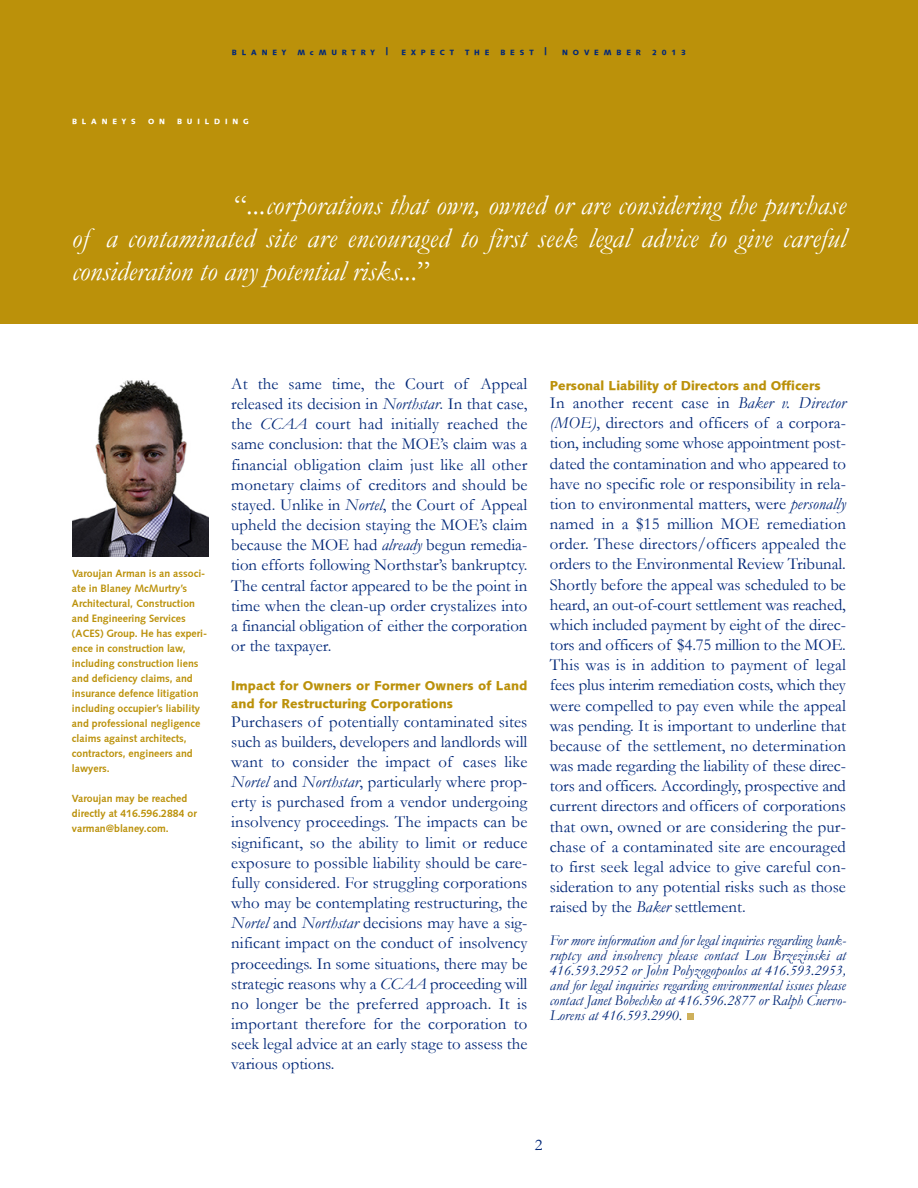
<style>
.page{position:relative;width:918px;height:1188px;background:#fff}
.page>*{position:absolute;margin:0;border:0;box-sizing:border-box;transform-origin:0 0}
.t1{font:italic 28.5px/33px "Garamond";color:#fff;text-align:justify}
.t2{font:16.8px/20.1px "Garamond";color:#002778;text-align:justify}
.t3{font:16.5px "Garamond";color:#002778}
.t4{font:italic 15px/15px "Garamond";color:#002778;text-align:justify}
.t5{font:900 12.75px/18.3px "Syntax";color:#bb910a}
.t6{font:700 10.5px/15px "Syntax Roman";color:#bb910a}
.t7{font:900 7.5px "Syntax";letter-spacing:.65em;color:#002778}
.t8{font:900 7.5px "Syntax";letter-spacing:.65em;color:#fff}
.s1{font-size:10.5px}
.s2{font-style:normal}
.s3{font-style:italic}
</style>
<div class="page">
<div style="left:0;top:0;width:918px;height:324px;background:#bb910a"></div>
<div style="left:687px;top:1014px;width:7px;height:6px;background:#ceb05b"></div>
<img style="left:72px;top:380px;width:136px;height:176px">
<p class="t7" style="left:232px;top:48px;width:56px">BLANEY</p>
<p class="t7" style="left:297px;top:48px;width:92px">McMURTRY <span class="s1">|</span></p>
<p class="t7" style="left:402px;top:48px;width:54px">ExpEcT</p>
<p class="t7" style="left:465px;top:48px;width:26px">ThE</p>
<p class="t7" style="left:500px;top:48px;width:48px">BEST <span class="s1">|</span></p>
<p class="t7" style="left:562px;top:48px;width:80px">NOVEMBER</p>
<p class="t7" style="left:652px;top:48px;width:36px">2013</p>
<p class="t8" style="left:72px;top:117px;width:65px">BLANEYS</p>
<p class="t8" style="left:148px;top:117px;width:18px">O N</p>
<p class="t8" style="left:177px;top:117px;width:73px">BUILDING</p>
<h1 class="t1" style="left:72px;top:189px;width:776px;text-indent:162px"><span class="s2">“</span>...corporations that own, owned or are considering the purchase of a contaminated site are encouraged to first seek legal advice to give careful consideration to any potential risks...<span class="s2">”</span></h1>
<p class="t6" style="left:72px;top:566px;width:137px">Varoujan Arman is an associ&shy;ate in Blaney McMurtry’s<br>Architectural, Construction and Engineering Services (ACES) Group. He has experi&shy;ence in construction law, including construction liens and deficiency claims, and insurance defence litigation including occupier’s liability and professional negligence claims against architects, contractors, engineers and lawyers.</p>
<p class="t6" style="left:72px;top:790px;width:126px">Varoujan may be reached directly at 416.596.2884 or varman@blaney.com.</p>
<p class="t2" style="left:231px;top:374px;width:298px">At the same time, the Court of Appeal released its decision in <span class="s3">Northstar</span>. In that case, the <span class="s3">CCAA</span> court had initially reached the same conclusion: that the MOE’s claim was a financial obligation claim just like all other monetary claims of creditors and should be stayed. Unlike in <span class="s3">Nortel</span>, the Court of Appeal upheld the decision staying the MOE’s claim because the MOE had <span class="s3">already</span> begun remedia&shy;tion efforts following Northstar’s bankruptcy.<br>The central factor appeared to be the point in time when the clean-up order crystalizes into a financial obligation of either the corporation or the taxpayer.</p>
<p class="t5" style="left:231px;top:677px;width:298px">Impact for Owners or former Owners of Land and for Restructuring corporations</p>
<p class="t2" style="left:231px;top:712px;width:298px">Purchasers of potentially contaminated sites such as builders, developers and landlords will want to consider the impact of cases like <span class="s3">Nortel</span> and <span class="s3">Northstar</span>, particularly where prop&shy;erty is purchased from a vendor undergoing insolvency proceedings. The impacts can be significant, so the ability to limit or reduce exposure to possible liability should be care&shy;fully considered. For struggling corporations who may be contemplating restructuring, the <span class="s3">Nortel</span> and <span class="s3">Northstar</span> decisions may have a sig&shy;nificant impact on the conduct of insolvency proceedings. In some situations, there may be strategic reasons why a <span class="s3">CCAA</span> proceeding will no longer be the preferred approach. It is important therefore for the corporation to seek legal advice at an early stage to assess the various options.</p>
<p class="t5" style="left:550px;top:376px;width:272px">personal Liability of Directors and Officers</p>
<p class="t2" style="left:550px;top:393px;width:298px">In another recent case in <span class="s3">Baker v. Director (MOE)</span>, directors and officers of a corpora&shy;tion, including some whose appointment post&shy;dated the contamination and who appeared to have no specific role or responsibility in rela&shy;tion to environmental matters, were <span class="s3">personally </span>named in a $15 million MOE remediation order. These directors/officers appealed the orders to the Environmental Review Tribunal.<br>Shortly before the appeal was scheduled to be heard, an out-of-court settlement was reached, which included payment by eight of the direc&shy;tors and officers of $4.75 million to the MOE.<br>This was is in addition to payment of legal fees plus interim remediation costs, which they were compelled to pay even while the appeal was pending. It is important to underline that because of the settlement, no determination was made regarding the liability of these direc&shy;tors and officers. Accordingly, prospective and current directors and officers of corporations that own, owned or are considering the pur&shy;chase of a contaminated site are encouraged to first seek legal advice to give careful con&shy;sideration to any potential risks such as those raised by the <span class="s3">Baker</span> settlement.</p>
<p class="t4" style="left:550px;top:933px;width:298px">For more information and for legal inquiries regarding bank&shy;ruptcy and insolvency please contact Lou Brzezinski at 416.593.2952 or John Polyzogopoulos at 416.593.2953, and for legal inquiries regarding environmental issues please contact Janet Bobechko at 416.596.2877 or Ralph Cuervo-Lorens at 416.593.2990.</p>
<p class="t3" style="left:535px;top:1136px;width:9px">2</p>
</div>
